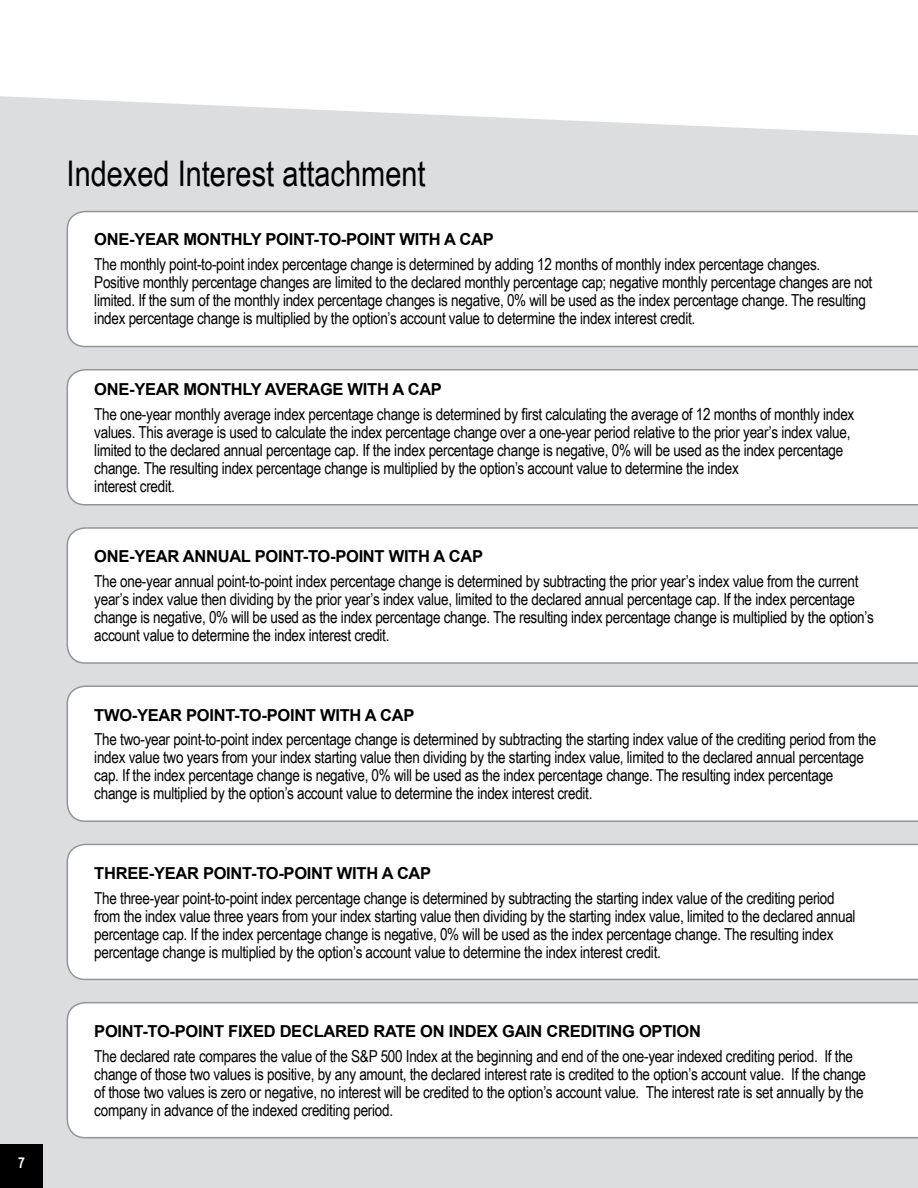
<style>
.page{position:relative;width:918px;height:1188px;background:#fff}
.page>*{position:absolute;margin:0;border:0;box-sizing:border-box;transform-origin:0 0}
.t1{font:35.25px "Arial Narrow";color:#000}
.t2{font:16.5px/18px "Arial Narrow";letter-spacing:-.015em;color:#000}
.t3{font:700 16.5px "Arial";letter-spacing:-.015em;color:#000}
.t4{font:700 15px "Arial Narrow";color:#fff}
</style>
<div class="page">
<div style="left:0;top:96px;width:918px;height:1092px;background:#dcddde"></div>
<div style="left:67px;top:211px;width:851px;height:136px;background:#fff"></div>
<div style="left:67px;top:844px;width:851px;height:136px;background:#fff"></div>
<div style="left:67px;top:1002px;width:851px;height:136px;background:#fff"></div>
<div style="left:67px;top:369px;width:851px;height:137px;background:#fff"></div>
<div style="left:67px;top:527px;width:851px;height:137px;background:#fff"></div>
<div style="left:67px;top:685px;width:851px;height:137px;background:#fff"></div>
<svg style="left:3px;top:96px;width:915px;height:39px;fill:#f8f8f8"></svg>
<div style="left:0;top:1145px;width:42px;height:43px;background:#000"></div>
<p class="t4" style="left:18px;top:1152px;width:8px">7</p>
<h1 class="t1" style="left:67px;top:148px;width:360px">Indexed Interest attachment</h1>
<p class="t3" style="left:94px;top:228px;width:399px">ONE-YEAR MONTHLY POINT-TO-POINT WITH A CAP</p>
<p class="t2" style="left:94px;top:254px;width:780px">The monthly point-to-point index percentage change is determined by adding 12 months of monthly index percentage changes.<br>Positive monthly percentage changes are limited to the declared monthly percentage cap; negative monthly percentage changes are not limited. If the sum of the monthly index percentage changes is negative, 0% will be used as the index percentage change. The resulting index percentage change is multiplied by the option’s account value to determine the index interest credit.</p>
<p class="t3" style="left:94px;top:378px;width:347px">ONE-YEAR MO NTHLY AVERAGE WITH A CAP</p>
<p class="t2" style="left:94px;top:404px;width:762px">The one-year monthly average index percentage change is determined by first calculating the average of 12 months of monthly index values. This average is used to calculate the index percentage change over a one-year period relative to the prior year’s index value, limited to the declared annual percentage cap. If the index percentage change is negative, 0% will be used as the index percentage change. The resulting index percentage change is multiplied by the option’s account value to determine the index<br>interest credit.</p>
<p class="t3" style="left:94px;top:546px;width:388px">ONE-YEAR ANNUAL POINT-TO-POINT WITH A CAP</p>
<p class="t2" style="left:94px;top:572px;width:781px">The one-year annual point-to-point index percentage change is determined by subtracting the prior year’s index value from the current year’s index value then dividing by the prior year’s index value, limited to the declared annual percentage cap. If the index percentage change is negative, 0% will be used as the index percentage change. The resulting index percentage change is multiplied by the option’s account value to determine the index interest credit.</p>
<p class="t3" style="left:94px;top:704px;width:320px">TWO-YEAR PO INT-TO-PO INT WITH A CAP</p>
<p class="t2" style="left:94px;top:730px;width:784px">The two-year point-to-point index percentage change is determined by subtracting the starting index value of the crediting period from the index value two years from your index starting value then dividing by the starting index value, limited to the declared annual percentage cap. If the index percentage change is negative, 0% will be used as the index percentage change. The resulting index percentage change is multiplied by the option’s account value to determine the index interest credit.</p>
<p class="t3" style="left:94px;top:862px;width:337px">THREE-YEAR POINT-TO-POINT WITH A CAP</p>
<p class="t2" style="left:94px;top:888px;width:763px">The three-year point-to-point index percentage change is determined by subtracting the starting index value of the crediting period from the index value three years from your index starting value then dividing by the starting index value, limited to the declared annual percentage cap. If the index percentage change is negative, 0% will be used as the index percentage change. The resulting index percentage change is multiplied by the option’s account value to determine the index interest credit.</p>
<p class="t3" style="left:94px;top:1020px;width:114px">POINT-TO-POINT</p>
<p class="t3" style="left:228px;top:1020px;width:86px">FIXED DECLAR</p>
<p class="t3" style="left:347px;top:1020px;width:38px">ED RAT</p>
<p class="t3" style="left:405px;top:1020px;width:120px">E ON IN DEX GAIN</p>
<p class="t3" style="left:547px;top:1020px;width:54px">CREDITIN</p>
<p class="t3" style="left:622px;top:1020px;width:78px">G OPTION</p>
<p class="t2" style="left:94px;top:1046px;width:773px">The declared rate compares the value of the S&amp;P 500 Index at the beginning and end of the one-year indexed crediting period. If the change of those two values is positive, by any amount, the declared interest rate is credited to the option’s account value. If the change of those two values is zero or negative, no interest will be credited to the option’s account value. The interest rate is set annually by the company in advance of the indexed crediting period.</p>
</div>
